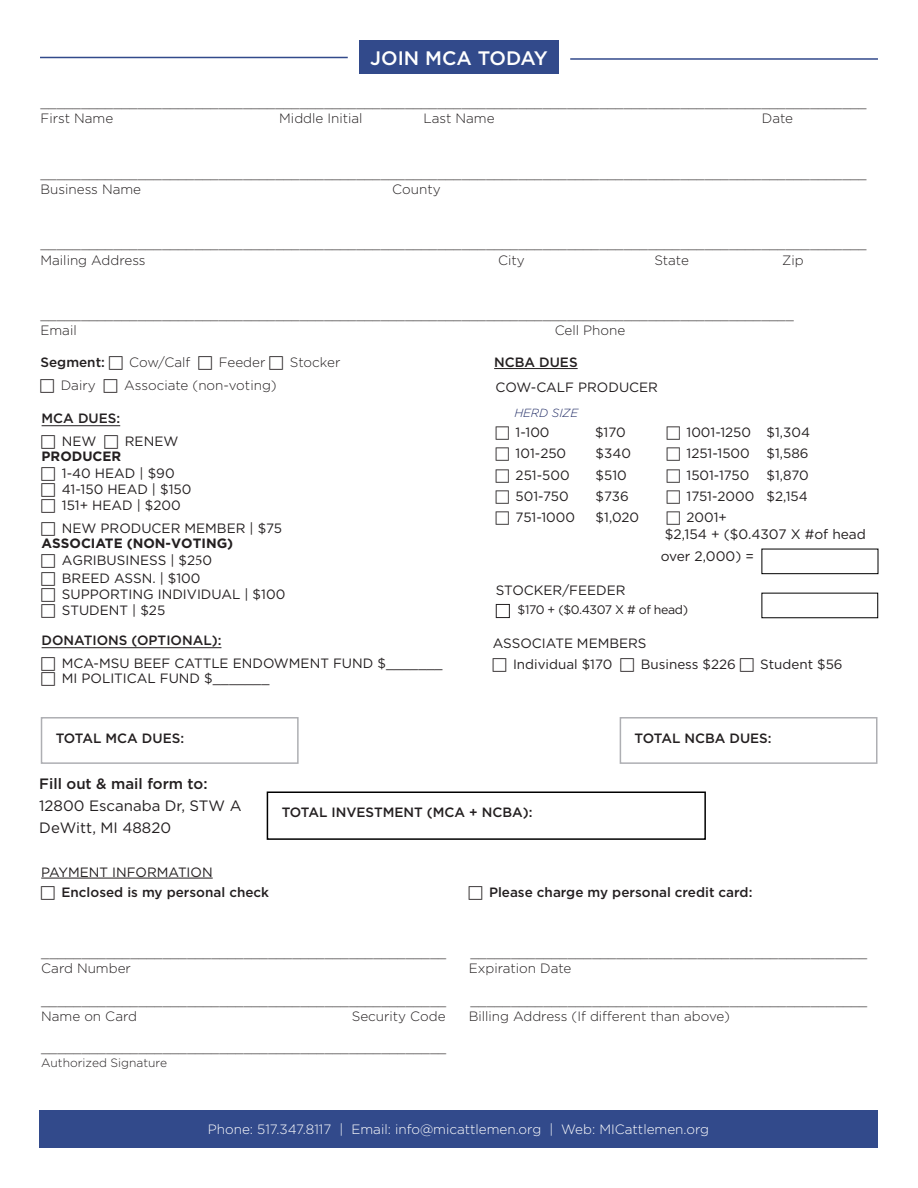
<style>
.page{position:relative;width:918px;height:1188px;background:#fff}
.page>*{position:absolute;margin:0;border:0;box-sizing:border-box;transform-origin:0 0}
.t1{font:500 19.5px "Gotham";color:#fff}
.t2{font:15px/21.6px "Gotham";color:#231f20}
.t3{font:500 15px "Gotham";color:#231f20}
.t4{font:13.8px/21.6px "Gotham";color:#231f20}
.t5{font:300 13.5px/16.2px "Gotham";color:#231f20}
.t6{font:13.5px/16.2px "Gotham";color:#231f20}
.t7{font:500 13.5px "Gotham";color:#231f20}
.t8{font:300 13.5px "Gotham";color:#fff}
.t9{font:700 13.5px/16.6px "Gotham";color:#231f20;text-align:center}
.t10{font:12.3px "Gotham";letter-spacing:-.03em;color:#231f20}
.t11{font:300 12px "Gotham";color:#231f20}
.t12{font:italic 300 11.7px "Gotham";color:#212c65}
.s1{font-weight:400}
.s2{font-family:"Minion Pro";font-weight:400;font-size:15px}
</style>
<div class="page">
<hr style="left:41px;top:878px;width:172px;height:1px;background:#231f20">
<div style="left:359px;top:40px;width:200px;height:34px;background:#324a8b"></div>
<div style="left:620px;top:717px;width:258px;height:47px;border:2px solid #aeafb3"></div>
<hr style="left:494px;top:368px;width:84px;height:1px;background:#231f20">
<div style="left:762px;top:549px;width:116px;height:25px;border:1px solid #000"></div>
<div style="left:496px;top:604px;width:14px;height:14px;border:1px solid #231f20"></div>
<hr style="left:42px;top:647px;width:179px;height:1px;background:#231f20">
<hr style="left:42px;top:425px;width:78px;height:1px;background:#231f20">
<hr style="left:40px;top:57px;width:308px;height:1px;background:#324a8b">
<hr style="left:570px;top:58px;width:308px;height:2px;background:#324a8b">
<div style="left:41px;top:717px;width:258px;height:47px;border:2px solid #aeafb3"></div>
<div style="left:267px;top:791px;width:439px;height:49px;border:2px solid #000"></div>
<div style="left:39px;top:1110px;width:839px;height:38px;background:#324a8b"></div>
<h1 class="t1" style="left:370px;top:45px;width:179px">JOIN MCA TODAY</h1>
<p class="t5" style="left:41px;top:94px;width:828px">______________________________________________________________________________________________________<br>First Name</p>
<p class="t5" style="left:279px;top:110px;width:85px">Middle Initial</p>
<p class="t5" style="left:423px;top:110px;width:73px">Last Name</p>
<p class="t5" style="left:762px;top:110px;width:33px">Date</p>
<p class="t5" style="left:41px;top:164px;width:828px">______________________________________________________________________________________________________<br>Business Name</p>
<p class="t5" style="left:392px;top:181px;width:50px">County</p>
<p class="t5" style="left:41px;top:235px;width:828px">______________________________________________________________________________________________________<br>Mailing Address</p>
<p class="t5" style="left:498px;top:251px;width:28px">City</p>
<p class="t5" style="left:654px;top:251px;width:36px">State</p>
<p class="t5" style="left:782px;top:251px;width:23px">Zip</p>
<p class="t5" style="left:555px;top:306px;width:241px;text-indent:-514px">_____________________________________________________________________________________________<br>Cell Phone</p>
<p class="t5" style="left:41px;top:322px;width:38px">Email</p>
<p class="t7" style="left:40px;top:354px;width:66px">Segment:</p>
<p class="t5" style="left:129px;top:354px;width:63px">Cow/Calf</p>
<p class="t5" style="left:219px;top:354px;width:48px">Feeder</p>
<p class="t5" style="left:290px;top:354px;width:52px">Stocker</p>
<p class="t5" style="left:61px;top:376px;width:37px">Dairy</p>
<p class="t5" style="left:124px;top:376px;width:154px">Associate (non-voting)</p>
<p class="t7" style="left:42px;top:410px;width:80px">MCA DUES:</p>
<p class="t6" style="left:62px;top:432px;width:36px">NEW</p>
<p class="t6" style="left:125px;top:432px;width:55px">RENEW</p>
<p class="t9" style="left:42px;top:448px;width:81px">PRODUCER</p>
<p class="t6" style="left:62px;top:465px;width:131px">1-40 HEAD | $90<br>41-150 HEAD | $150<br>151+ HEAD | $200</p>
<p class="t6" style="left:62px;top:519px;width:222px">NEW PRODUCER MEMBER | $75</p>
<p class="t9" style="left:42px;top:535px;width:193px">ASSOCIATE (NON-VOTING)<br><span class="s1">AGRIBUSINESS | $2</span><span class="s2">5</span><span class="s1">0</span></p>
<p class="t6" style="left:62px;top:570px;width:225px">BREED ASSN. | $100<br>SUPPORTING INDIVIDUAL | $100<br>STUDENT | $25</p>
<p class="t7" style="left:42px;top:632px;width:181px">DONATIONS (OPTIONAL):</p>
<p class="t6" style="left:62px;top:655px;width:382px;line-height:15.1px">MCA-MSU BEEF CATTLE ENDOWMENT FUND $_______<br>MI POLITICAL FUND $_______</p>
<p class="t7" style="left:494px;top:354px;width:85px">NCBA DUES</p>
<p class="t6" style="left:496px;top:379px;width:164px">COW-CALF PRODUCER</p>
<p class="t12" style="left:514px;top:405px;width:65px">HERD SIZE</p>
<p class="t6" style="left:516px;top:424px;width:35px">1-100</p>
<p class="t6" style="left:595px;top:424px;width:32px">$170</p>
<p class="t6" style="left:516px;top:445px;width:52px">101-250</p>
<p class="t6" style="left:596px;top:445px;width:37px">$340</p>
<p class="t6" style="left:516px;top:466px;width:56px">251-500</p>
<p class="t6" style="left:596px;top:466px;width:33px">$510</p>
<p class="t6" style="left:516px;top:488px;width:55px">501-750</p>
<p class="t6" style="left:596px;top:488px;width:35px">$736</p>
<p class="t6" style="left:516px;top:509px;width:61px">751-1000</p>
<p class="t6" style="left:596px;top:509px;width:45px">$1,020</p>
<p class="t6" style="left:687px;top:422px;width:125px;line-height:21.1px;text-align:justify">1001-1250 $1,304<br>1251-1500 $1,586<br>1501-1750</p>
<p class="t6" style="left:687px;top:464px;width:124px;line-height:21.1px;text-align:justify;text-indent:80px">$1,870<br>1751-2000 $2,154<br>2001+</p>
<p class="t4" style="left:661px;top:523px;width:207px">$2,154 + ($0.4307 X #of head over 2,000) =</p>
<p class="t6" style="left:496px;top:582px;width:131px">STOCKER/FEEDER</p>
<p class="t10" style="left:518px;top:602px;width:172px">$170 + ($0.4307 X # of head)</p>
<p class="t6" style="left:493px;top:634px;width:155px">ASSOCIATE MEMBERS</p>
<p class="t6" style="left:513px;top:656px;width:101px">Individual $170</p>
<p class="t6" style="left:641px;top:656px;width:97px">Business $226</p>
<p class="t6" style="left:760px;top:656px;width:84px">Student $56</p>
<p class="t7" style="left:56px;top:729px;width:130px">TOTAL MCA DUES:</p>
<p class="t3" style="left:39px;top:774px;width:170px">Fill out &amp; mail form to:</p>
<p class="t2" style="left:39px;top:795px;width:204px">12800 Escanaba Dr, STW A<br>DeWitt, MI 48820</p>
<p class="t6" style="left:41px;top:864px;width:173px">PAYMENT INFORMATION</p>
<p class="t7" style="left:282px;top:804px;width:252px">TOTAL INVESTMENT (MCA + NCBA):</p>
<p class="t7" style="left:635px;top:729px;width:139px">TOTAL NCBA DUES:</p>
<p class="t7" style="left:62px;top:884px;width:209px">Enclosed is my personal check</p>
<p class="t7" style="left:489px;top:884px;width:265px">Please charge my personal credit card:</p>
<p class="t5" style="left:41px;top:944px;width:407px">__________________________________________________</p>
<p class="t5" style="left:471px;top:944px;width:398px">_________________________________________________</p>
<p class="t5" style="left:41px;top:960px;width:91px">Card Number</p>
<p class="t5" style="left:469px;top:960px;width:104px">Expiration Date</p>
<p class="t5" style="left:41px;top:992px;width:407px">__________________________________________________</p>
<p class="t5" style="left:471px;top:992px;width:398px">_________________________________________________</p>
<p class="t5" style="left:41px;top:1008px;width:97px">Name on Card</p>
<p class="t5" style="left:352px;top:1008px;width:95px">Security Code</p>
<p class="t5" style="left:469px;top:1008px;width:263px">Billing Address (If different than above)</p>
<p class="t5" style="left:41px;top:1039px;width:407px">__________________________________________________</p>
<p class="t11" style="left:41px;top:1055px;width:127px">Authorized Signature</p>
<p class="t8" style="left:208px;top:1121px;width:503px">Phone: 517.347.8117 | Email: info@micattlemen.org | Web: MICattlemen.org</p>
</div>
